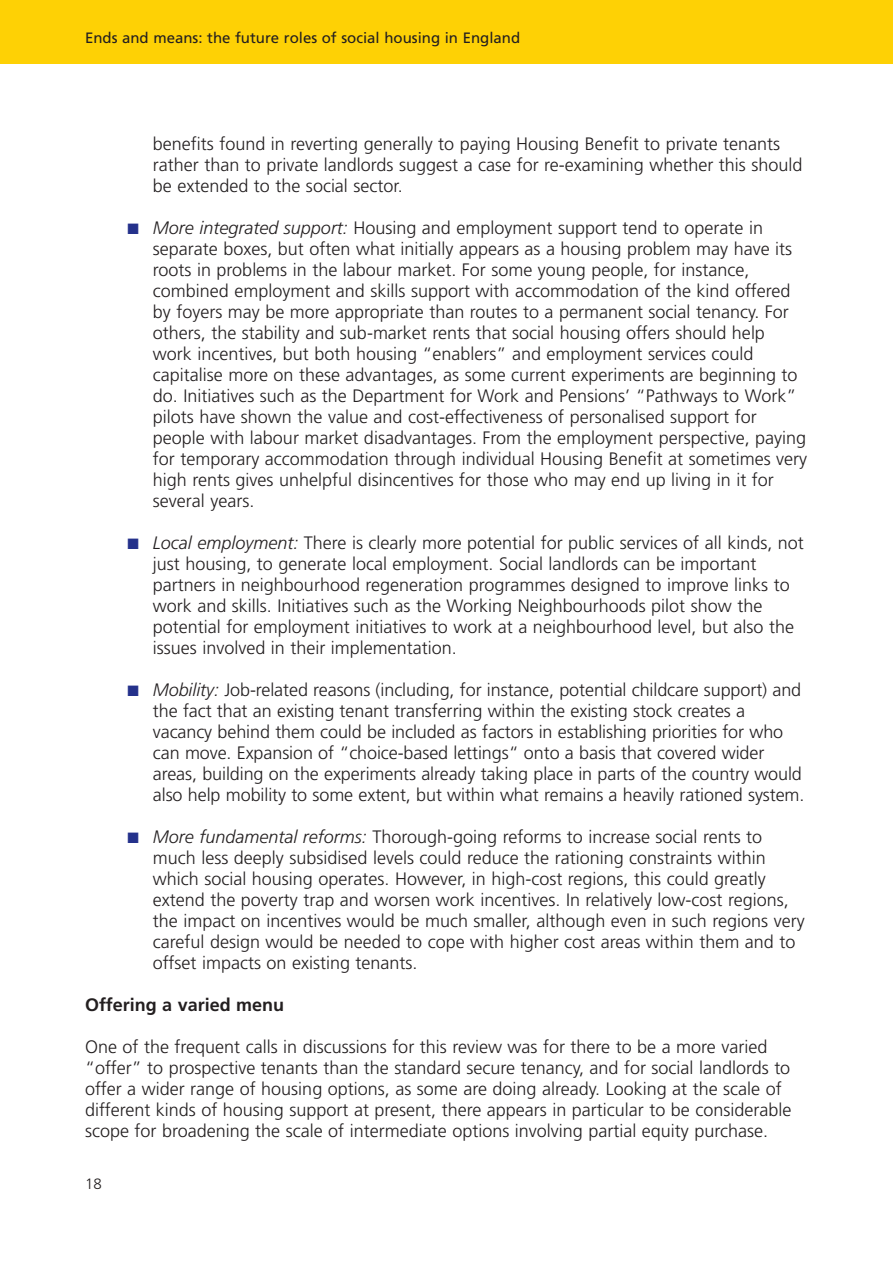
<style>
.page{position:relative;width:893px;height:1263px;background:#fff}
.page>*{position:absolute;margin:0;border:0;box-sizing:border-box;transform-origin:0 0}
.t1{font:300 18px/21px "Frutiger";color:#231f20}
.t2{font:700 18px "Frutiger";color:#231f20}
.t3{font:15px "Frutiger";color:#231f20}
.t4{font:300 15px "Frutiger";color:#231f20}
.s1{color:#24318b}
.s2{font-style:italic}
</style>
<div class="page">
<div style="left:0;top:0;width:893px;height:64px;background:#fed105"></div>
<p class="t3" style="left:85px;top:31px;width:437px">Ends and means: the future roles of social housing in England</p>
<p class="t1" style="left:153px;top:134px;width:651px">benefits found in reverting generally to paying Housing Benefit to private tenants rather than to private landlords suggest a case for re-examining whether this should be extended to the social sector.</p>
<p class="t1" style="left:153px;top:218px;width:656px;text-indent:-25px"><span class="s1">■</span> <span class="s2">More integrated support:</span> Housing and employment support tend to operate in separate boxes, but often what initially appears as a housing problem may have its roots in problems in the labour market. For some young people, for instance, combined employment and skills support with accommodation of the kind offered by foyers may be more appropriate than routes to a permanent social tenancy. For others, the stability and sub-market rents that social housing offers should help work incentives, but both housing “enablers” and employment services could capitalise more on these advantages, as some current experiments are beginning to do. Initiatives such as the Department for Work and Pensions’ “Pathways to Work” pilots have shown the value and cost-effectiveness of personalised support for people with labour market disadvantages. From the employment perspective, paying for temporary accommodation through individual Housing Benefit at sometimes very high rents gives unhelpful disincentives for those who may end up living in it for several years.</p>
<p class="t1" style="left:153px;top:533px;width:652px;text-indent:-25px"><span class="s1">■</span> <span class="s2">Local employment:</span> There is clearly more potential for public services of all kinds, not just housing, to generate local employment. Social landlords can be important partners in neighbourhood regeneration programmes designed to improve links to work and skills. Initiatives such as the Working Neighbourhoods pilot show the potential for employment initiatives to work at a neighbourhood level, but also the issues involved in their implementation.</p>
<p class="t1" style="left:153px;top:680px;width:653px;text-indent:-25px"><span class="s1">■</span> <span class="s2">Mobility:</span> Job-related reasons (including, for instance, potential childcare support) and the fact that an existing tenant transferring within the existing stock creates a vacancy behind them could be included as factors in establishing priorities for who can move. Expansion of “choice-based lettings“ onto a basis that covered wider areas, building on the experiments already taking place in parts of the country would also help mobility to some extent, but within what remains a heavily rationed system.</p>
<p class="t1" style="left:153px;top:827px;width:653px;text-indent:-25px"><span class="s1">■</span> <span class="s2">More fundamental reforms:</span> Thorough-going reforms to increase social rents to much less deeply subsidised levels could reduce the rationing constraints within which social housing operates. However, in high-cost regions, this could greatly extend the poverty trap and worsen work incentives. In relatively low-cost regions, the impact on incentives would be much smaller, although even in such regions very careful design would be needed to cope with higher cost areas within them and to offset impacts on existing tenants.</p>
<p class="t2" style="left:85px;top:997px;width:201px">Offering a varied menu</p>
<p class="t1" style="left:85px;top:1037px;width:708px">One of the frequent calls in discussions for this review was for there to be a more varied “offer” to prospective tenants than the standard secure tenancy, and for social landlords to offer a wider range of housing options, as some are doing already. Looking at the scale of different kinds of housing support at present, there appears in particular to be considerable scope for broadening the scale of intermediate options involving partial equity purchase.</p>
<p class="t4" style="left:85px;top:1178px;width:18px">18</p>
</div>
